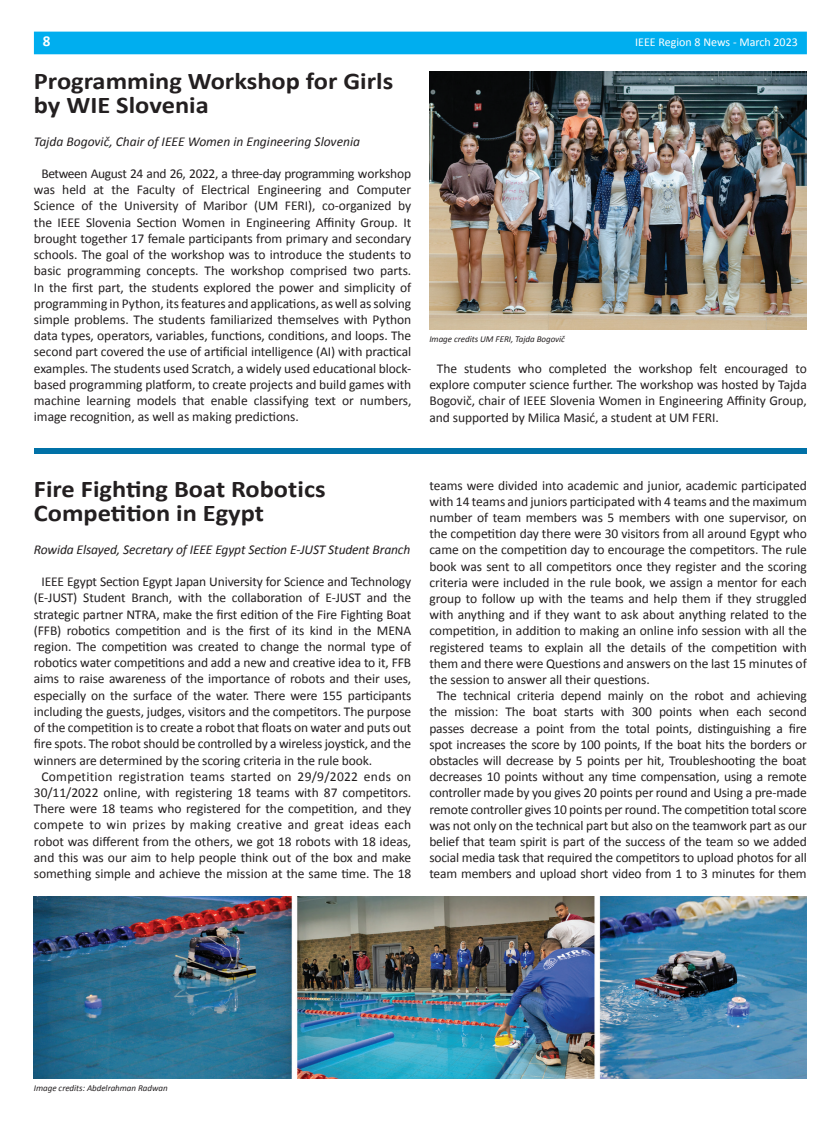
<style>
.page{position:relative;width:839px;height:1134px;background:#fff}
.page>*{position:absolute;margin:0;border:0;box-sizing:border-box;transform-origin:0 0}
.t1{font:700 24px/24px "Calibri";color:#231f20;scale:1.1 1}
.t2{font:700 15.15px "Calibri";color:#fff}
.t3{font:13.5px/16.2px "Calibri";letter-spacing:-.01em;color:#231f20;text-align:justify}
.t4{font:italic 13.5px "Calibri";letter-spacing:-.01em;color:#231f20}
.t5{font:13.5px "Calibri";letter-spacing:.02em;color:#231f20}
.t6{font:12px "Calibri";color:#fff}
.t7{font:italic 9px "Calibri";letter-spacing:-.005em;color:#231f20}
</style>
<div class="page">
<div style="left:34px;top:32px;width:772px;height:22px;background:#00aeef"></div>
<img style="left:429px;top:71px;width:377px;height:258px">
<img style="left:34px;top:896px;width:772px;height:182px">
<div style="left:34px;top:448px;width:771px;height:6px;background:#0071a7"></div>
<p class="t2" style="left:43px;top:31px;width:9px">8</p>
<p class="t6" style="left:635px;top:34px;width:164px">IEEE Region 8 News - March 2023</p>
<h1 class="t1" style="left:34px;top:69px;width:328px">Programming Workshop for Girls by WIE Slovenia</h1>
<p class="t4" style="left:34px;top:132px;width:327px">Tajda Bogovič, Chair of IEEE Women in Engineering Slovenia</p>
<p class="t3" style="left:34px;top:165px;width:379px;text-indent:8px">Between August 24 and 26, 2022, a three-day programming workshop was held at the Faculty of Electrical Engineering and Computer Science of the University of Maribor (UM FERI), co-organized by the IEEE Slovenia Section Women in Engineering Affinity Group. It brought together 17 female participants from primary and secondary schools. The goal of the workshop was to introduce the students to basic programming concepts. The workshop comprised two parts.<br>In the first part, the students explored the power and simplicity of programming in Python, its features and applications, as well as solving simple problems. The students familiarized themselves with Python data types, operators, variables, functions, conditions, and loops. The second part covered the use of artificial intelligence (AI) with practical examples. The students used Scratch, a widely used educational block&shy;based programming platform, to create projects and build games with machine learning models that enable classifying text or numbers, image recognition, as well as making predictions.</p>
<p class="t7" style="left:429px;top:333px;width:137px">Image credits UM FERI, Tajda Bogovič</p>
<p class="t3" style="left:429px;top:360px;width:379px;text-indent:8px">The students who completed the workshop felt encouraged to explore computer science further. The workshop was hosted by Tajda Bogovič, chair of IEEE Slovenia Women in Engineering Affinity Group, and supported by Milica Masić, a student at UM FERI.</p>
<h1 class="t1" style="left:34px;top:477px;width:266px">Fire Fighting Boat Robotics<br>Competition in Egypt</h1>
<p class="t4" style="left:34px;top:540px;width:378px">Rowida Elsayed, Secretary of IEEE Egypt Section E-JUST Student Branch</p>
<p class="t3" style="left:41px;top:573px;width:371px">IEEE Egypt Section Egypt Japan University for Science and Technology</p>
<p class="t3" style="left:34px;top:590px;width:379px">(E-JUST) Student Branch, with the collaboration of E-JUST and the</p>
<p class="t3" style="left:34px;top:606px;width:379px">strategic partner NTRA, make the first edition of the Fire Fighting Boat</p>
<p class="t3" style="left:34px;top:622px;width:378px">(FFB) robotics competition and is the first of its kind in the MENA</p>
<p class="t3" style="left:34px;top:638px;width:379px">region. The competition was created to change the normal type of</p>
<p class="t3" style="left:34px;top:654px;width:378px">robotics water competitions and add a new and creative idea to it, FFB</p>
<p class="t3" style="left:34px;top:671px;width:378px">aims to raise awareness of the importance of robots and their uses,</p>
<p class="t3" style="left:34px;top:687px;width:379px">especially on the surface of the water. There were 155 participants</p>
<p class="t3" style="left:34px;top:703px;width:378px">including the guests, judges, visitors and the competitors. The purpose</p>
<p class="t3" style="left:34px;top:719px;width:379px">of the competition is to create a robot that floats on water and puts out</p>
<p class="t3" style="left:34px;top:735px;width:378px">fire spots. The robot should be controlled by a wireless joystick, and the</p>
<p class="t3" style="left:34px;top:752px;width:339px">winners are determined by the scoring criteria in the rule book.</p>
<p class="t5" style="left:41px;top:767px;width:371px">Competition registration teams started on 29/9/2022 ends on</p>
<p class="t3" style="left:34px;top:784px;width:379px">30/11/2022 online, with registering 18 teams with 87 competitors.</p>
<p class="t3" style="left:34px;top:800px;width:379px">There were 18 teams who registered for the competition, and they</p>
<p class="t5" style="left:34px;top:816px;width:379px">compete to win prizes by making creative and great ideas each</p>
<p class="t3" style="left:34px;top:833px;width:379px">robot was different from the others, we got 18 robots with 18 ideas,</p>
<p class="t3" style="left:34px;top:849px;width:378px">and this was our aim to help people think out of the box and make</p>
<p class="t3" style="left:34px;top:865px;width:379px">something simple and achieve the mission at the same time. The 18</p>
<p class="t3" style="left:429px;top:477px;width:379px">teams were divided into academic and junior, academic participated</p>
<p class="t3" style="left:429px;top:493px;width:379px">with 14 teams and juniors participated with 4 teams and the maximum</p>
<p class="t3" style="left:429px;top:509px;width:379px">number of team members was 5 members with one supervisor, on</p>
<p class="t3" style="left:429px;top:525px;width:379px">the competition day there were 30 visitors from all around Egypt who</p>
<p class="t3" style="left:429px;top:542px;width:379px">came on the competition day to encourage the competitors. The rule</p>
<p class="t3" style="left:429px;top:558px;width:379px">book was sent to all competitors once they register and the scoring</p>
<p class="t3" style="left:429px;top:574px;width:378px">criteria were included in the rule book, we assign a mentor for each</p>
<p class="t3" style="left:429px;top:590px;width:379px">group to follow up with the teams and help them if they struggled</p>
<p class="t3" style="left:429px;top:606px;width:379px">with anything and if they want to ask about anything related to the</p>
<p class="t3" style="left:429px;top:623px;width:378px">competition, in addition to making an online info session with all the</p>
<p class="t3" style="left:429px;top:639px;width:379px">registered teams to explain all the details of the competition with</p>
<p class="t3" style="left:429px;top:655px;width:379px">them and there were Questions and answers on the last 15 minutes of</p>
<p class="t3" style="left:429px;top:671px;width:222px">the session to answer all their questions.</p>
<p class="t3" style="left:437px;top:687px;width:371px">The technical criteria depend mainly on the robot and achieving</p>
<p class="t3" style="left:429px;top:704px;width:379px">the mission: The boat starts with 300 points when each second</p>
<p class="t3" style="left:429px;top:720px;width:379px">passes decrease a point from the total points, distinguishing a fire</p>
<p class="t3" style="left:429px;top:736px;width:378px">spot increases the score by 100 points, If the boat hits the borders or</p>
<p class="t3" style="left:429px;top:752px;width:379px">obstacles will decrease by 5 points per hit, Troubleshooting the boat</p>
<p class="t3" style="left:429px;top:768px;width:379px">decreases 10 points without any time compensation, using a remote</p>
<p class="t3" style="left:429px;top:785px;width:379px">controller made by you gives 20 points per round and Using a pre-made</p>
<p class="t3" style="left:429px;top:801px;width:379px">remote controller gives 10 points per round. The competition total score</p>
<p class="t3" style="left:429px;top:817px;width:378px">was not only on the technical part but also on the teamwork part as our</p>
<p class="t3" style="left:429px;top:833px;width:379px">belief that team spirit is part of the success of the team so we added</p>
<p class="t3" style="left:429px;top:849px;width:378px">social media task that required the competitors to upload photos for all</p>
<p class="t3" style="left:429px;top:866px;width:378px">team members and upload short video from 1 to 3 minutes for them</p>
<p class="t7" style="left:34px;top:1082px;width:135px">Image credits: Abdelrahman Radwan</p>
</div>
